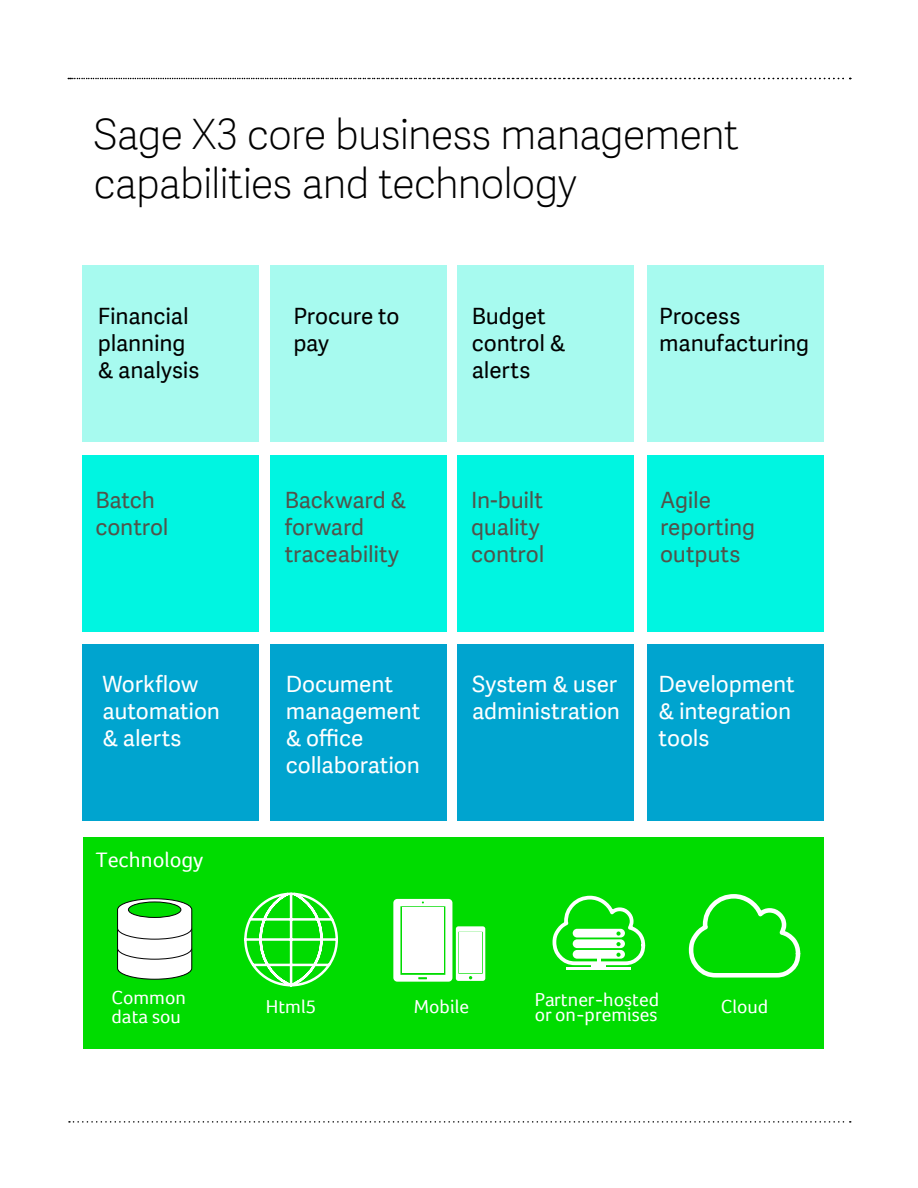
<style>
.page{position:relative;width:918px;height:1188px;background:#fff}
.page>*{position:absolute;margin:0;border:0;box-sizing:border-box;transform-origin:0 0}
.t1{font:42px/49.5px "Adelle Sans SAGE Th";letter-spacing:-.03em;color:#000}
.t2{font:22.5px/27px "Adelle Sans SAGE";letter-spacing:-.005em;color:#fff}
.t3{font:22.5px/27px "Adelle Sans SAGE";letter-spacing:-.005em;color:#51534a}
.t4{font:22.5px/27px "Adelle Sans SAGE";letter-spacing:-.005em;color:#000}
.t5{font:21.9px "Foco";color:#fff}
.t6{font:19.35px/19.4px "Foco";color:#fff}
</style>
<div class="page">
<svg style="left:68px;top:78px;width:783px;height:1px"></svg>
<svg style="left:69px;top:1121px;width:782px;height:2px"></svg>
<div style="left:83px;top:837px;width:740px;height:211px;background:#00dc00"></div>
<svg style="left:688px;top:894px;width:113px;height:84px"></svg>
<hr style="left:567px;top:967px;width:64px;height:2px;background:#fff">
<svg style="left:552px;top:895px;width:94px;height:72px"></svg>
<svg style="left:393px;top:899px;width:92px;height:83px"></svg>
<svg style="left:244px;top:892px;width:94px;height:95px"></svg>
<svg style="left:117px;top:898px;width:76px;height:82px;background:#bde2bd"></svg>
<div style="left:402px;top:908px;width:42px;height:65px;background:#fff"></div>
<div style="left:459px;top:933px;width:23px;height:40px;background:#fff"></div>
<div style="left:457px;top:645px;width:176px;height:176px;background:#00a4cf"></div>
<div style="left:647px;top:645px;width:176px;height:176px;background:#00a4cf"></div>
<div style="left:83px;top:645px;width:176px;height:176px;background:#00a4cf"></div>
<div style="left:271px;top:645px;width:176px;height:176px;background:#00a4cf"></div>
<div style="left:457px;top:455px;width:176px;height:176px;background:#00f5e1"></div>
<div style="left:647px;top:455px;width:176px;height:176px;background:#00f5e1"></div>
<div style="left:83px;top:455px;width:176px;height:176px;background:#00f5e1"></div>
<div style="left:271px;top:455px;width:176px;height:177px;background:#00f5e1"></div>
<div style="left:457px;top:266px;width:176px;height:176px;background:#a7faef"></div>
<div style="left:647px;top:266px;width:176px;height:176px;background:#a7faef"></div>
<div style="left:83px;top:266px;width:176px;height:176px;background:#a7faef"></div>
<div style="left:271px;top:266px;width:176px;height:176px;background:#a7faef"></div>
<h1 class="t1" style="left:93px;top:108px;width:647px">Sage X3 core business management capabilities and technology</h1>
<p class="t4" style="left:98px;top:302px;width:103px">Financial planning &amp; analysis</p>
<p class="t4" style="left:293px;top:302px;width:108px">Procure to pay</p>
<p class="t4" style="left:472px;top:302px;width:95px">Budget control &amp; alerts</p>
<p class="t4" style="left:659px;top:302px;width:151px">Process manufacturing</p>
<p class="t3" style="left:95px;top:485px;width:75px">Batch control</p>
<p class="t3" style="left:285px;top:485px;width:123px">Backward &amp; forward traceability</p>
<p class="t3" style="left:471px;top:485px;width:75px">In-built quality control</p>
<p class="t3" style="left:660px;top:485px;width:97px">Agile reporting outputs</p>
<p class="t2" style="left:102px;top:669px;width:119px">Workflow automation &amp; alerts</p>
<p class="t2" style="left:286px;top:669px;width:136px">Document management &amp; office collaboration</p>
<p class="t2" style="left:472px;top:669px;width:149px">System &amp; user administration</p>
<p class="t2" style="left:659px;top:669px;width:138px">Development &amp; integration tools</p>
<p class="t5" style="left:96px;top:847px;width:109px">Technology</p>
<p class="t6" style="left:112px;top:987px;width:76px">Common data sou</p>
<p class="t6" style="left:266px;top:997px;width:52px">Html5</p>
<p class="t6" style="left:721px;top:997px;width:49px">Cloud</p>
<p class="t6" style="left:535px;top:991px;width:126px;line-height:15.5px">Partner-hosted or on-premises</p>
<p class="t6" style="left:414px;top:997px;width:57px">Mobile</p>
</div>
